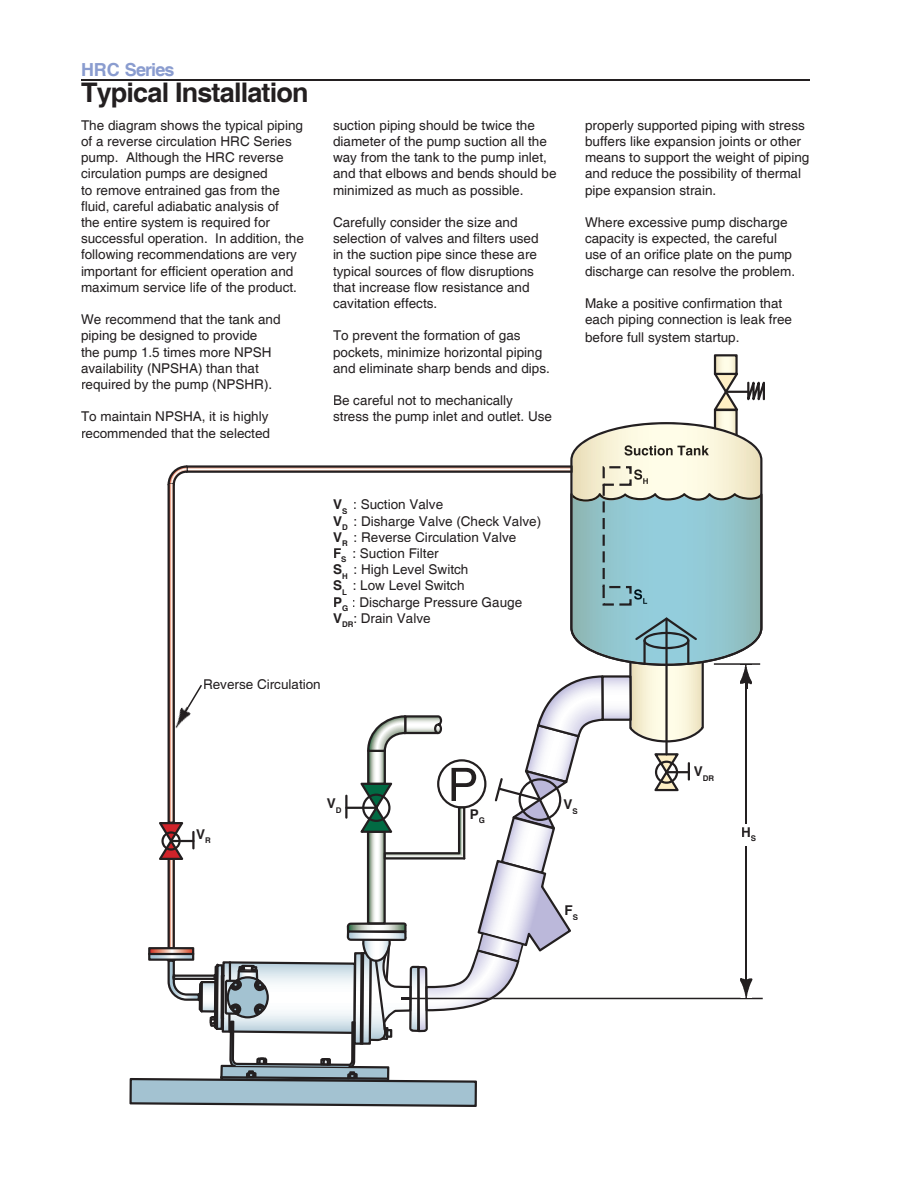
<style>
.page{position:relative;width:918px;height:1188px;background:#fff}
.page>*{position:absolute;margin:0;border:0;box-sizing:border-box;transform-origin:0 0}
.t1{font:700 27px "Helvetica";letter-spacing:-.03em;color:#231f20}
.t2{font:700 18px "Helvetica";letter-spacing:-.05em;color:#8a9ccf}
.t3{font:13.5px/16.2px "Helvetica";color:#231f20}
.t4{font:700 13.5px "Helvetica";color:#231f20}
.t5{font:700 7.8px "Helvetica";color:#231f20}
.s1{font-weight:700}
</style>
<div class="page">
<svg style="left:129px;top:354px;width:636px;height:753px"></svg>
<hr style="left:81px;top:80px;width:729px;height:1px;background:#231f20">
<h2 class="t2" style="left:81px;top:58px;width:95px">HRC Series</h2>
<h1 class="t1" style="left:81px;top:76px;width:229px">Typical Installation</h1>
<p class="t3" style="left:81px;top:117px;width:224px">The diagram shows the typical piping of a reverse circulation HRC Series pump. Although the HRC reverse circulation pumps are designed<br>to remove entrained gas from the fluid, careful adiabatic analysis of<br>the entire system is required for successful operation. In addition, the following recommendations are very important for efficient operation and maximum service life of the product.</p>
<p class="t3" style="left:81px;top:312px;width:201px">We recommend that the tank and piping be designed to provide<br>the pump 1.5 times more NPSH availability (NPSHA) than that required by the pump (NPSHR).</p>
<p class="t3" style="left:81px;top:409px;width:191px">To maintain NPSHA, it is highly recommended that the selected</p>
<p class="t3" style="left:333px;top:117px;width:225px">suction piping should be twice the diameter of the pump suction all the way from the tank to the pump inlet, and that elbows and bends should be minimized as much as possible.</p>
<p class="t3" style="left:333px;top:215px;width:207px">Carefully consider the size and selection of valves and filters used in the suction pipe since these are typical sources of flow disruptions that increase flow resistance and cavitation effects.</p>
<p class="t3" style="left:333px;top:328px;width:218px">To prevent the formation of gas pockets, minimize horizontal piping and eliminate sharp bends and dips.</p>
<p class="t3" style="left:333px;top:393px;width:221px">Be careful not to mechanically stress the pump inlet and outlet. Use</p>
<p class="t3" style="left:333px;top:497px;width:210px"><span class="s1">V</span><sub>S</sub> : Suction Valve<br><span class="s1">V</span><sub>D</sub> : Disharge Valve (Check Valve)<br><span class="s1">V</span><sub>R</sub> : Reverse Circulation Valve<br><span class="s1">F</span><sub>S</sub> : Suction Filter<br><span class="s1">S</span><sub>H</sub> : High Level Switch<br><span class="s1">S</span><sub>L</sub> : Low Level Switch<br><span class="s1">P</span><sub>G</sub> : Discharge Pressure Gauge<br><span class="s1">V</span><sub>DR</sub>: Drain Valve</p>
<p class="t3" style="left:203px;top:676px;width:119px">Reverse Circulation</p>
<p class="t3" style="left:585px;top:117px;width:226px">properly supported piping with stress buffers like expansion joints or other means to support the weight of piping and reduce the possibility of thermal pipe expansion strain.</p>
<p class="t3" style="left:585px;top:215px;width:212px">Where excessive pump discharge capacity is expected, the careful use of an orifice plate on the pump discharge can resolve the problem.</p>
<p class="t3" style="left:585px;top:296px;width:209px">Make a positive confirmation that each piping connection is leak free</p>
<p class="t3" style="left:585px;top:330px;width:156px">before full system startup.</p>
<p class="t5" style="left:694px;top:773px;width:22px"><sup>V</sup>DR</p>
<p class="t4" style="left:196px;top:826px;width:16px">V<sub>R</sub></p>
<p class="t4" style="left:327px;top:795px;width:16px">V<sub>D</sub></p>
<p class="t4" style="left:563px;top:796px;width:16px">V<sub>S</sub></p>
<p class="t4" style="left:470px;top:806px;width:17px">P<sub>G</sub></p>
<p class="t4" style="left:564px;top:902px;width:15px">F<sub>S</sub></p>
<p class="t4" style="left:741px;top:824px;width:16px">H<sub>S</sub></p>
</div>
